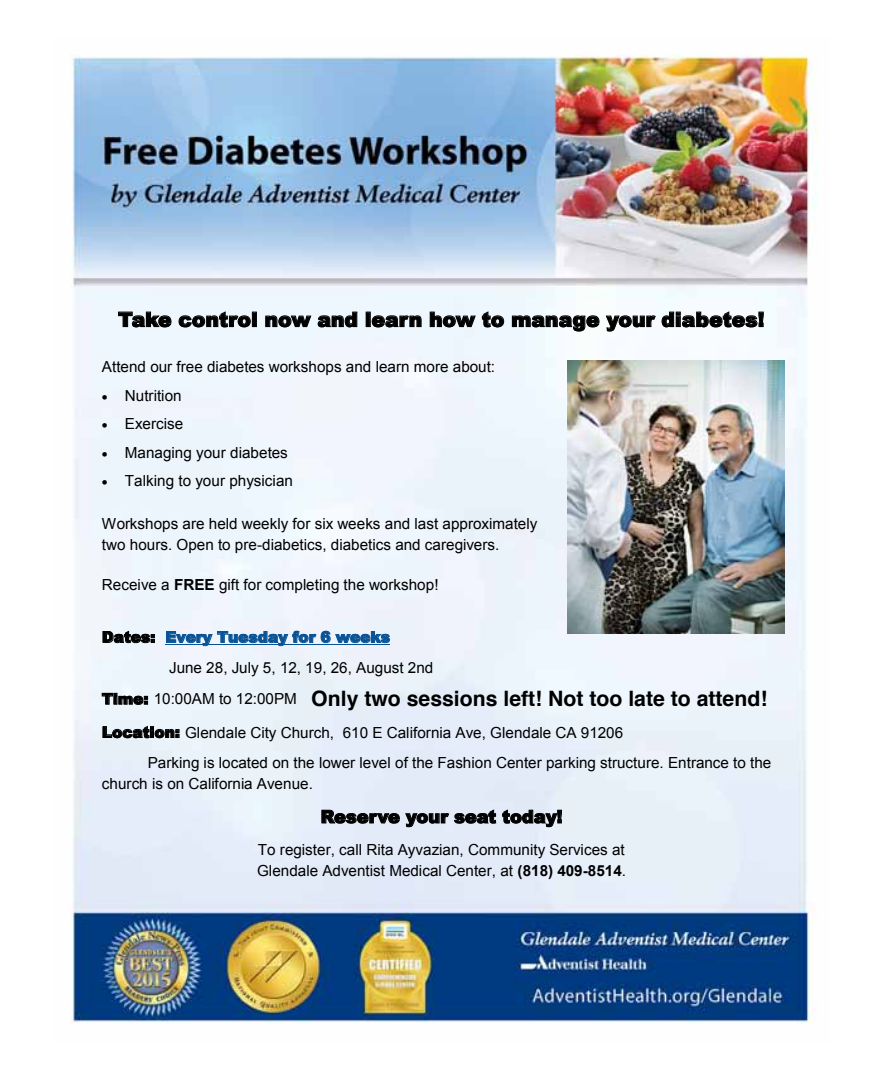
<style>
.page{position:relative;width:882px;height:1071px;background:#fff}
.page>*{position:absolute;margin:0;border:0;box-sizing:border-box;transform-origin:0 0}
.t1{font:700 21.18px "Helvetica";color:#000}
.t2{font:900 20.3px "Arial";color:#000}
.t3{font:900 17.85px "Arial";color:#000}
.t4{font:15.22px/20.8px "Arial";color:#000}
.t5{font:900 15.22px "Arial";color:#085296}
.s1{font-weight:700}
.s2{color:#000}
.s3{font-weight:900}
</style>
<div class="page">
<img style="left:71px;top:55px;width:746px;height:968px">
<svg style="left:118px;top:311px;width:54px;height:16px"></svg>
<svg style="left:179px;top:311px;width:72px;height:16px"></svg>
<div style="left:252px;top:312px;width:5px;height:15px;border:1px solid #000"></div>
<svg style="left:265px;top:315px;width:46px;height:12px"></svg>
<svg style="left:318px;top:311px;width:39px;height:16px"></svg>
<div style="left:366px;top:312px;width:5px;height:15px;border:1px solid #000"></div>
<svg style="left:372px;top:315px;width:50px;height:12px"></svg>
<svg style="left:430px;top:311px;width:46px;height:16px"></svg>
<svg style="left:482px;top:311px;width:22px;height:16px"></svg>
<svg style="left:512px;top:315px;width:88px;height:16px"></svg>
<svg style="left:606px;top:315px;width:50px;height:16px"></svg>
<svg style="left:662px;top:311px;width:102px;height:16px"></svg>
<svg style="left:103px;top:631px;width:52px;height:12px"></svg>
<svg style="left:166px;top:631px;width:224px;height:15px"></svg>
<hr style="left:165px;top:644px;width:225px;height:1px;background:#085296">
<svg style="left:102px;top:693px;width:46px;height:12px"></svg>
<svg style="left:103px;top:726px;width:76px;height:12px"></svg>
<svg style="left:321px;top:809px;width:175px;height:18px;background:#abb1ba"></svg>
<svg style="left:502px;top:809px;width:60px;height:18px"></svg>
<img style="left:567px;top:361px;width:218px;height:272px">
<h2 class="t2" style="left:118px;top:305px;width:648px">Take control now and learn how to manage your diabetes!</h2>
<p class="t4" style="left:102px;top:357px;width:395px">Attend our free diabetes workshops and learn more about:</p>
<p class="t4" style="left:102px;top:385px;width:81px">• Nutrition</p>
<p class="t4" style="left:102px;top:414px;width:83px">• Exercise</p>
<p class="t4" style="left:102px;top:442px;width:187px">• Managing your diabetes</p>
<p class="t4" style="left:102px;top:471px;width:193px">• Talking to your physician</p>
<p class="t4" style="left:102px;top:514px;width:437px">Workshops are held weekly for six weeks and last approximately two hours. Open to pre-diabetics, diabetics and caregivers.</p>
<p class="t4" style="left:102px;top:575px;width:338px">Receive a <span class="s1">FREE</span> gift for completing the workshop!</p>
<p class="t5" style="left:102px;top:626px;width:290px"><span class="s2">Dates:</span> Every Tuesday for 6 weeks</p>
<p class="t4" style="left:169px;top:658px;width:266px">June 28, July 5, 12, 19, 26, August 2nd</p>
<p class="t4" style="left:102px;top:689px;width:197px"><span class="s3">Time:</span> 10:00AM to 12:00PM</p>
<p class="t4" style="left:148px;top:717px;width:625px;line-height:30.4px;text-indent:-46px"><span class="s3">Location:</span> Glendale City Church, 610 E California Ave, Glendale CA 91206<br>Parking is located on the lower level of the Fashion Center parking structure. Entrance to the</p>
<p class="t4" style="left:102px;top:773px;width:213px">church is on California Avenue.</p>
<p class="t3" style="left:321px;top:804px;width:243px">Reserve your seat today!</p>
<p class="t4" style="left:257px;top:839px;width:371px;line-height:21.3px">To register, call Rita Ayvazian, Community Services at<br>Glendale Adventist Medical Center, at <span class="s1">(818) 409-8514</span>.</p>
<h1 class="t1" style="left:311px;top:681px;width:458px">Only two sessions left! Not too late to attend!</h1>
</div>
